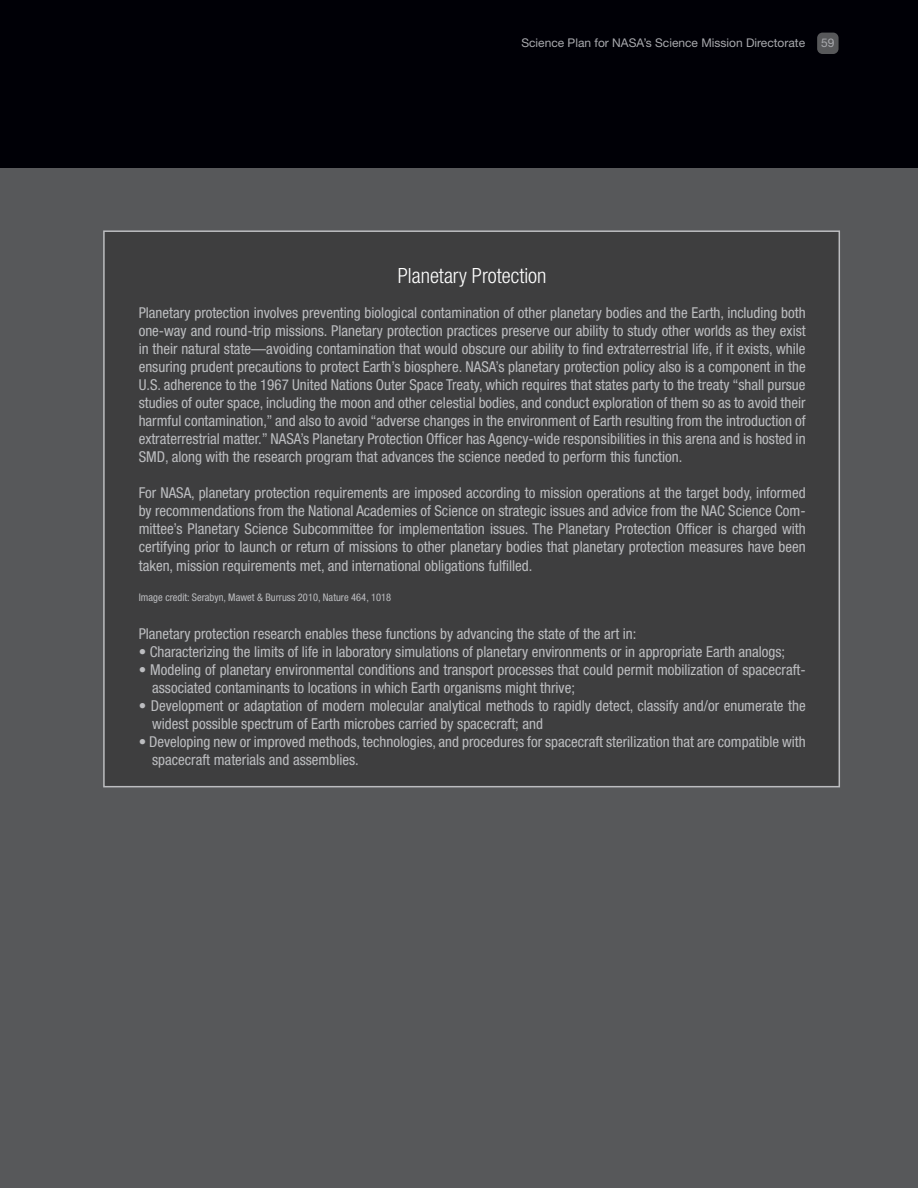
<style>
.page{position:relative;width:918px;height:1188px;background:#57585a}
.page>*{position:absolute;margin:0;border:0;box-sizing:border-box;transform-origin:0 0}
.t1{font:300 condensed 21px "Helvetica Neue LT Std";color:#fff}
.t2{font:condensed 15px/18px "Helvetica Neue LT Std";color:#bcbdc0;text-align:justify}
.t3{font:12px "Helvetica Neue LT Std";color:#a8a9ad}
.t4{font:condensed 10.5px "Helvetica Neue LT Std";color:#bcbdc0}
</style>
<div class="page">
<div style="left:0;top:0;width:918px;height:168px;background:#000006"></div>
<div style="left:817px;top:33px;width:22px;height:21px;background:#57585a;border-radius:5px"></div>
<div style="left:103px;top:230px;width:737px;height:557px;background:#3e3e3f;border:2px solid #bcbdc0"></div>
<p class="t3" style="left:521px;top:36px;width:285px">Science Plan for NASA’s Science Mission Directorate</p>
<h3 class="t3" style="left:821px;top:36px;width:15px">59</h3>
<h1 class="t1" style="left:398px;top:264px;width:150px">Planetary Protection</h1>
<p class="t2" style="left:139px;top:304px;width:669px">Planetary protection involves preventing biological contamination of other planetary bodies and the Earth, including both one-way and round-trip missions. Planetary protection practices preserve our ability to study other worlds as they exist in their natural state—avoiding contamination that would obscure our ability to find extraterrestrial life, if it exists, while ensuring prudent precautions to protect Earth’s biosphere. NASA’s planetary protection policy also is a component in the U.S. adherence to the 1967 United Nations Outer Space Treaty, which requires that states party to the treaty “shall pursue studies of outer space, including the moon and other celestial bodies, and conduct exploration of them so as to avoid their harmful contamination,” and also to avoid “adverse changes in the environment of Earth resulting from the introduction of extraterrestrial matter.” NASA’s Planetary Protection Officer has Agency-wide responsibilities in this arena and is hosted in SMD, along with the research program that advances the science needed to perform this function.</p>
<p class="t2" style="left:139px;top:483px;width:669px">For NASA, planetary protection requirements are imposed according to mission operations at the target body, informed by recommendations from the National Academies of Science on strategic issues and advice from the NAC Science Com&shy;mittee’s Planetary Science Subcommittee for implementation issues. The Planetary Protection Officer is charged with certifying prior to launch or return of missions to other planetary bodies that planetary protection measures have been taken, mission requirements met, and international obligations fulfilled.</p>
<h3 class="t4" style="left:139px;top:591px;width:254px">Image credit: Serabyn, Mawet &amp; Burruss 2010, Nature 464, 1018</h3>
<p class="t2" style="left:139px;top:625px;width:499px">Planetary protection research enables these functions by advancing the state of the art in:</p>
<h2 class="t2" style="left:139px;top:643px;width:648px">• Characterizing the limits of life in laboratory simulations of planetary environments or in appropriate Earth analogs;</h2>
<h2 class="t2" style="left:139px;top:661px;width:669px">• Modeling of planetary environmental conditions and transport processes that could permit mobilization of spacecraft-</h2>
<h2 class="t2" style="left:139px;top:697px;width:669px">• Development or adaptation of modern molecular analytical methods to rapidly detect, classify and/or enumerate the</h2>
<h2 class="t2" style="left:139px;top:733px;width:669px">• Developing new or improved methods, technologies, and procedures for spacecraft sterilization that are compatible with</h2>
<h2 class="t2" style="left:152px;top:679px;width:424px">associated contaminants to locations in which Earth organisms might thrive;</h2>
<h2 class="t2" style="left:152px;top:715px;width:392px">widest possible spectrum of Earth microbes carried by spacecraft; and</h2>
<h2 class="t2" style="left:152px;top:751px;width:208px">spacecraft materials and assemblies.</h2>
</div>
